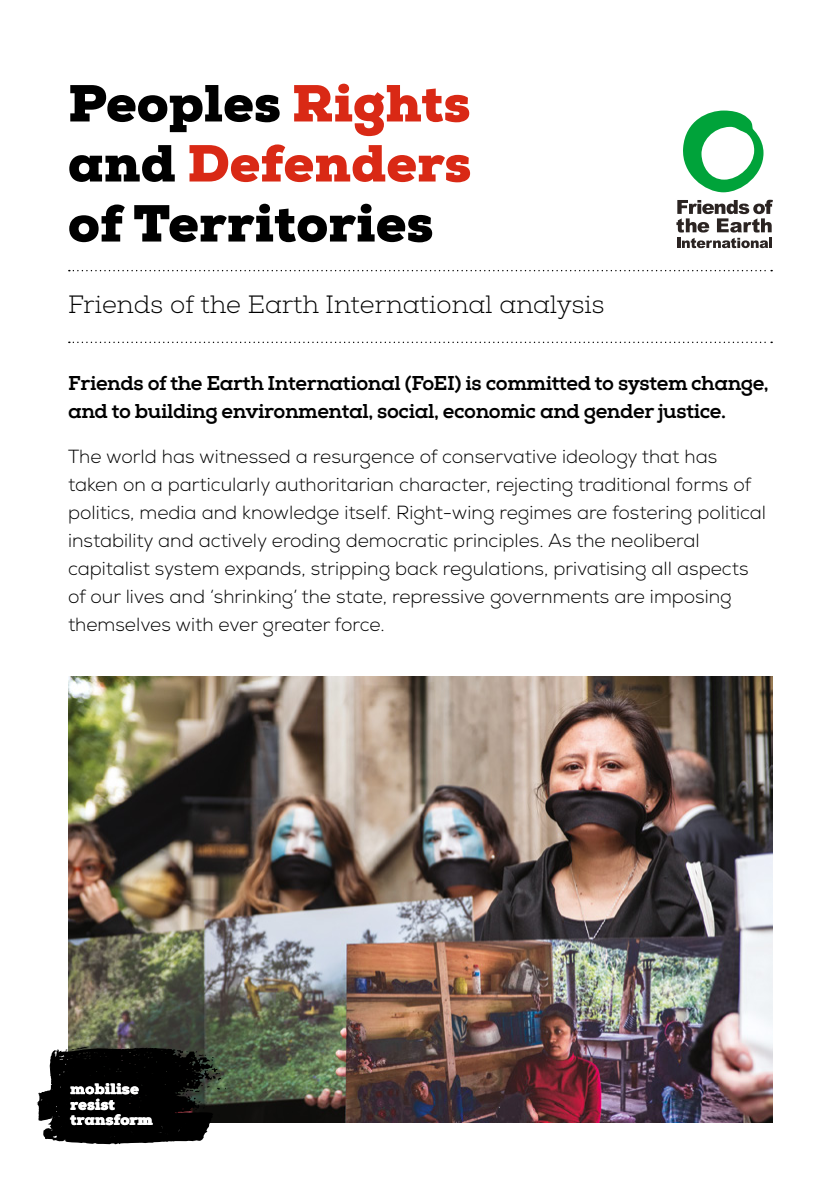
<style>
.page{position:relative;width:840px;height:1191px;background:#fff}
.page>*{position:absolute;margin:0;border:0;box-sizing:border-box;transform-origin:0 0}
.t1{font:900 52px/60px "Nexa Slab";letter-spacing:.005em;color:#000;text-align:justify}
.t2{font:300 25px "Nexa Slab";letter-spacing:.005em;color:#000}
.t3{font:800 20px/28px "Nexa Slab";letter-spacing:-.02em;color:#000}
.t4{font:300 19px/28px "Nexa";color:#000}
.t5{font:900 15.2px/15.4px "Nexa Slab";color:#fff}
.s1{color:#d92915}
</style>
<div class="page">
<svg style="left:69px;top:270px;width:702px;height:1px"></svg>
<svg style="left:69px;top:341px;width:702px;height:2px"></svg>
<img style="left:68px;top:677px;width:704px;height:446px">
<svg style="left:37px;top:1046px;width:189px;height:98px;background:#2f302e"></svg>
<svg style="left:683px;top:111px;width:80px;height:81px"></svg>
<svg style="left:676px;top:200px;width:96px;height:32px"></svg>
<svg style="left:677px;top:238px;width:94px;height:10px"></svg>
<h1 class="t1" style="left:68px;top:80px;width:404px">Peoples <span class="s1">Rights </span>and <span class="s1">Defenders </span>of Territories</h1>
<h2 class="t2" style="left:68px;top:296px;width:537px">Friends of the Earth International analysis</h2>
<p class="t3" style="left:68px;top:371px;width:701px">Friends of the Earth International (FoEI) is committed to system change, and to building environmental, social, economic and gender justice.</p>
<p class="t4" style="left:68px;top:444px;width:699px">The world has witnessed a resurgence of conservative ideology that has taken on a particularly authoritarian character, rejecting traditional forms of politics, media and knowledge itself. Right-wing regimes are fostering political instability and actively eroding democratic principles. As the neoliberal capitalist system expands, stripping back regulations, privatising all aspects of our lives and ‘shrinking’ the state, repressive governments are imposing themselves with ever greater force.</p>
<p class="t5" style="left:70px;top:1083px;width:83px">mobilise resist transform</p>
</div>
